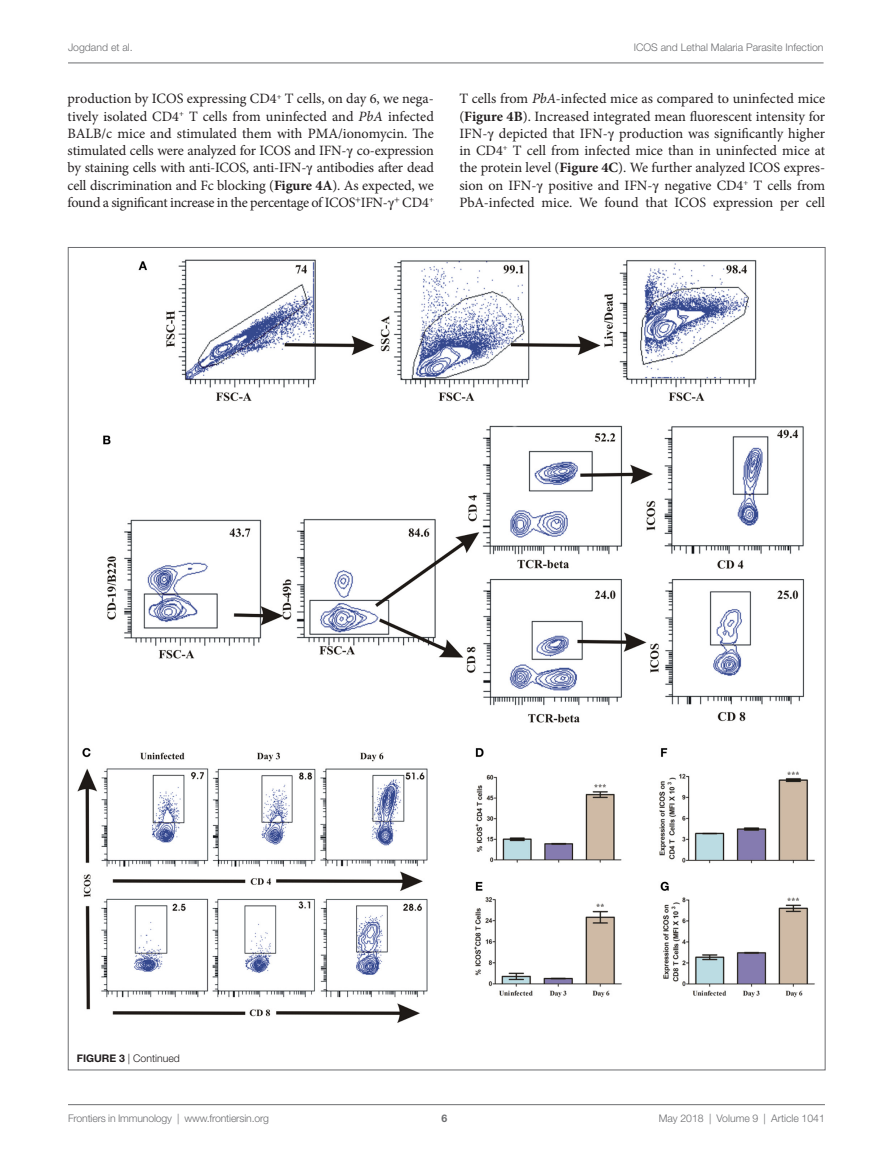
<style>
.page{position:relative;width:893px;height:1170px;background:#fff}
.page>*{position:absolute;margin:0;border:0;box-sizing:border-box;transform-origin:0 0}
.t1{font:14.25px/17.2px "Minion Pro";letter-spacing:-.015em;color:#231f20;text-align:justify}
.t2{font:300 10.5px "Helvetica Neue LT Std";color:#6c6d70}
.t3{font:300 10.5px "Helvetica Neue LT Std";color:#231f20}
.t4{font:700 10.5px "Helvetica Neue LT Std";color:#6c6d70}
.s1{font-style:italic}
.s2{font-family:"STIX General"}
.s3{font-weight:700}
</style>
<div class="page">
<img style="left:77px;top:259px;width:738px;height:764px">
<hr style="left:68px;top:63px;width:756px;height:1px;background:#6c6d70">
<hr style="left:68px;top:1104px;width:757px;height:1px;background:#6c6d70">
<p class="t2" style="left:68px;top:41px;width:66px">Jogdand et al.</p>
<p class="t2" style="left:634px;top:41px;width:191px">ICOS and Lethal Malaria Parasite Infection</p>
<p class="t1" style="left:68px;top:90px;width:368px">production by ICOS expressing CD4<sup>+</sup> T cells, on day 6, we nega&shy;tively isolated CD4<sup>+</sup> T cells from uninfected and <span class="s1">PbA</span> infected BALB/c mice and stimulated them with PMA/ionomycin. The stimulated cells were analyzed for ICOS and IFN-<span class="s2">γ</span> co-expression by staining cells with anti-ICOS, anti-IFN-<span class="s2">γ</span> antibodies after dead cell discrimination and Fc blocking (<span class="s3">Figure 4A</span>). As expected, we found a significant increase in the percentage of ICOS<sup>+</sup>IFN-<span class="s2">γ</span><sup>+</sup> CD4<sup>+</sup></p>
<p class="t1" style="left:459px;top:90px;width:367px">T cells from <span class="s1">PbA-</span>infected mice as compared to uninfected mice (<span class="s3">Figure 4B</span>). Increased integrated mean fluorescent intensity for IFN-<span class="s2">γ</span> depicted that IFN-<span class="s2">γ</span> production was significantly higher in CD4<sup>+</sup> T cell from infected mice than in uninfected mice at the protein level (<span class="s3">Figure 4C</span>). We further analyzed ICOS expres&shy;sion on IFN-<span class="s2">γ</span> positive and IFN-<span class="s2">γ</span> negative CD4<sup>+</sup> T cells from PbA-infected mice. We found that ICOS expression per cell</p>
<p class="t3" style="left:77px;top:1051px;width:105px"><span class="s3">FIGURE 3</span> | Continued</p>
<p class="t2" style="left:68px;top:1111px;width:203px">Frontiers in Immunology | www.frontiersin.org</p>
<p class="t2" style="left:659px;top:1111px;width:168px">May 2018 | Volume 9 | Article 1041</p>
<p class="t4" style="left:441px;top:1111px;width:7px">6</p>
</div>
